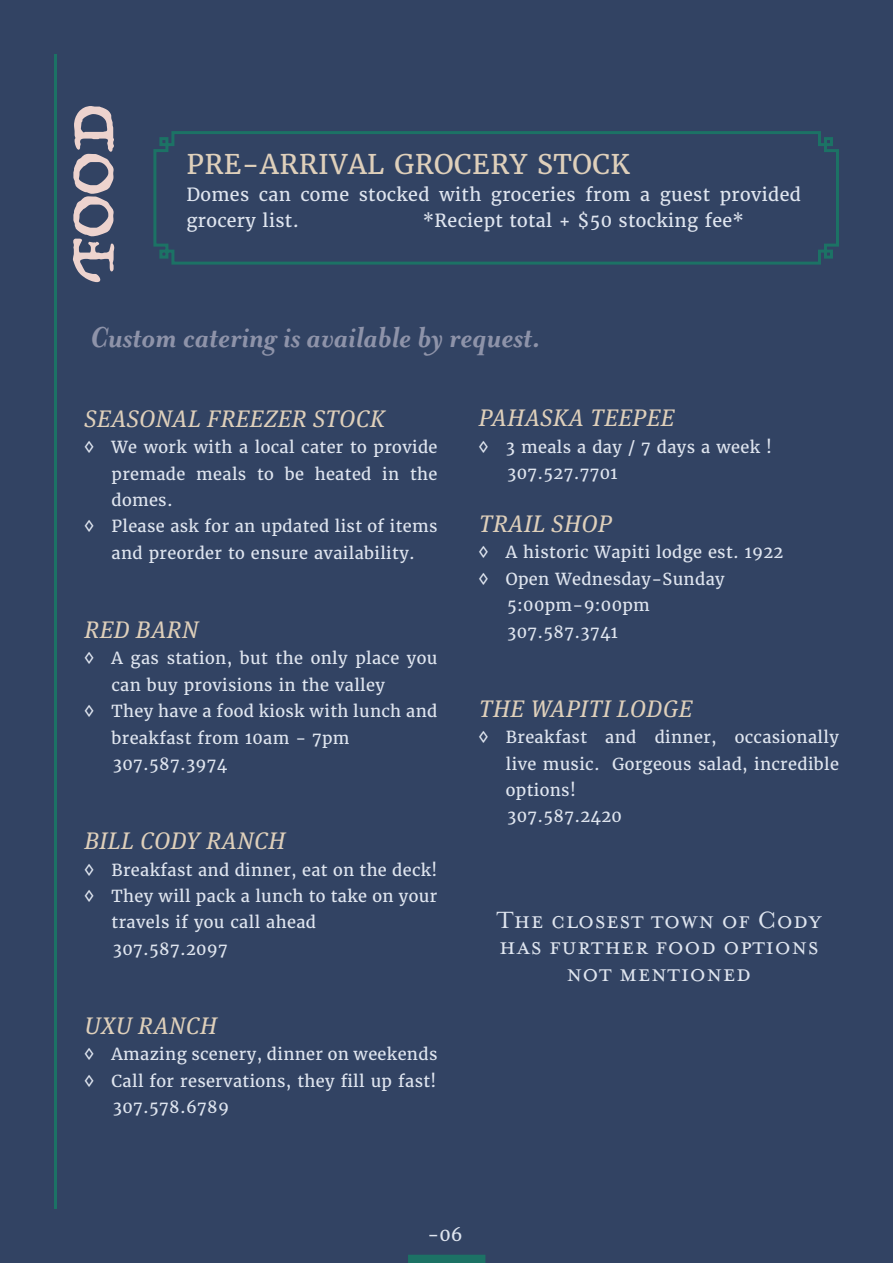
<style>
.page{position:relative;width:893px;height:1263px;background:#324363}
.page>*{position:absolute;margin:0;border:0;box-sizing:border-box;transform-origin:0 0}
.Headline_-_White{font:70.5px "Trattatello";color:#edd3ce}
.t1{font:italic 700 33px "Mrs Eaves OT";color:#8e93a9}
.Body_Text{font:27px/26.4px "Mrs Eaves Small Caps OT";letter-spacing:.02em;color:#dfe5ef;text-align:center}
.Body_Text-2{font:27px "Merriweather";letter-spacing:.02em;color:#dfd0bb}
.Body_Text-3{font:italic 24px "Meta Serif Pro";letter-spacing:.02em;color:#dfd0bb}
.Body_Text-4{font:18px/26.4px "Merriweather";letter-spacing:.02em;color:#dfe5ef}
.Body_Text-5{font:16.5px/26.4px "Merriweather";letter-spacing:.02em;color:#dfe5ef}
</style>
<div class="page">
<svg style="left:408px;top:1255px;width:77px;height:8px"></svg>
<hr style="left:54px;top:54px;width:3px;height:1155px;background:#1c7265">
<svg style="left:153px;top:131px;width:686px;height:134px"></svg>
<p class="Headline_-_White" style="left:47px;top:279px;width:176px;rotate:-90deg">FOOD</p>
<p class="Body_Text-2" style="left:186px;top:148px;width:445px">PRE-ARRIVAL GROCERY STOCK</p>
<p class="Body_Text-4" style="left:186px;top:181px;width:616px">Domes can come stocked with groceries from a guest provided grocery list.</p>
<p class="Body_Text-4" style="left:423px;top:207px;width:323px">*Reciept total + $50 stocking fee*</p>
<p class="t1" style="left:90px;top:319px;width:452px">Custom catering is available by request.</p>
<p class="Body_Text-3" style="left:85px;top:401px;width:302px">SEASONAL FREEZER STOCK</p>
<p class="Body_Text-5" style="left:112px;top:434px;width:327px;text-align:justify;text-indent:-27px">◊ We work with a local cater to provide premade meals to be heated in the domes.</p>
<p class="Body_Text-5" style="left:85px;top:513px;width:354px;text-align:center">◊ Please ask for an updated list of items and preorder to ensure availability.</p>
<p class="Body_Text-3" style="left:85px;top:612px;width:115px">RED BARN</p>
<p class="Body_Text-5" style="left:112px;top:645px;width:327px;text-indent:-27px">◊ A gas station, but the only place you can buy provisions in the valley</p>
<p class="Body_Text-5" style="left:112px;top:698px;width:327px;text-indent:-27px">◊ They have a food kiosk with lunch and breakfast from 10am - 7pm</p>
<p class="Body_Text-5" style="left:113px;top:751px;width:116px">307.587.3974</p>
<p class="Body_Text-3" style="left:85px;top:823px;width:202px">BILL CODY RANCH</p>
<p class="Body_Text-5" style="left:85px;top:856px;width:354px">◊ Breakfast and dinner, eat on the deck!</p>
<p class="Body_Text-5" style="left:112px;top:883px;width:327px;text-indent:-27px">◊ They will pack a lunch to take on your travels if you call ahead</p>
<p class="Body_Text-5" style="left:113px;top:936px;width:116px">307.587.2097</p>
<p class="Body_Text-3" style="left:85px;top:1008px;width:134px">UXU RANCH</p>
<p class="Body_Text-5" style="left:85px;top:1041px;width:354px">◊ Amazing scenery, dinner on weekends</p>
<p class="Body_Text-5" style="left:85px;top:1068px;width:353px">◊ Call for reservations, they fill up fast!</p>
<p class="Body_Text-5" style="left:113px;top:1094px;width:118px">307.578.6789</p>
<p class="Body_Text-3" style="left:479px;top:401px;width:197px">PAHASKA TEEPEE</p>
<p class="Body_Text-5" style="left:479px;top:434px;width:295px">◊ 3 meals a day / 7 days a week !</p>
<p class="Body_Text-5" style="left:507px;top:460px;width:112px">307.527.7701</p>
<p class="Body_Text-3" style="left:479px;top:506px;width:134px">TRAIL SHOP</p>
<p class="Body_Text-5" style="left:479px;top:539px;width:306px">◊ A historic Wapiti lodge est. 1922</p>
<p class="Body_Text-5" style="left:479px;top:566px;width:247px">◊ Open Wednesday-Sunday</p>
<p class="Body_Text-5" style="left:507px;top:592px;width:144px">5:00pm-9:00pm</p>
<p class="Body_Text-5" style="left:507px;top:618px;width:112px">307.587.3741</p>
<p class="Body_Text-3" style="left:479px;top:691px;width:215px">THE WAPITI LODGE</p>
<p class="Body_Text-5" style="left:506px;top:724px;width:334px;text-align:justify;text-indent:-27px">◊ Breakfast and dinner, occasionally live music. Gorgeous salad, incredible options!</p>
<p class="Body_Text-5" style="left:507px;top:803px;width:116px">307.587.2420</p>
<p class="Body_Text" style="left:496px;top:907px;width:326px">The closest town of Cody has further food options not mentioned</p>
<p class="Body_Text-4" style="left:428px;top:1221px;width:37px">-06</p>
</div>
